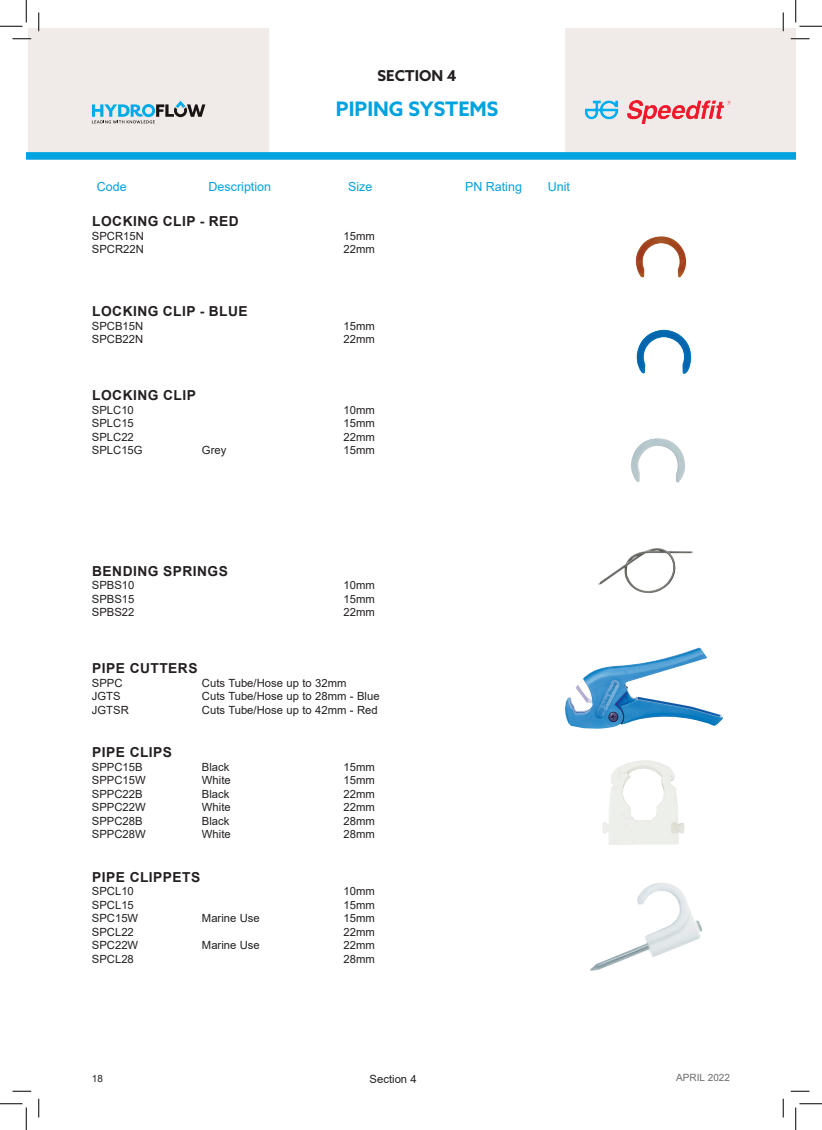
<style>
.page{position:relative;width:822px;height:1130px;background:#fff}
.page>*{position:absolute;margin:0;border:0;box-sizing:border-box;transform-origin:0 0}
.t1{font:700 20px "Azo Sans";color:#00a2df}
.t2{font:700 15px "Azo Sans";color:#231f20}
.Sub-Heads{font:700 13.75px "Arial";letter-spacing:.035em;color:#231f20}
.t3{font:12.5px "Arial";color:#00a2df}
.Copy{font:11.25px "Arial";color:#231f20}
.t4{font:10px "Arial";color:#6c6d70}
.t5{font:10px "Arial";color:#231f20}
</style>
<div class="page">
<div style="left:28px;top:28px;width:767px;height:132px;background:#f0eae9"></div>
<div style="left:269px;top:27px;width:296px;height:125px;background:#fff"></div>
<svg style="left:92px;top:101px;width:113px;height:22px"></svg>
<div style="left:26px;top:152px;width:769px;height:8px;background:#00a2df"></div>
<img style="left:585px;top:100px;width:145px;height:24px">
<img style="left:598px;top:548px;width:95px;height:45px">
<img style="left:565px;top:647px;width:158px;height:82px">
<img style="left:602px;top:760px;width:82px;height:85px">
<img style="left:589px;top:883px;width:113px;height:88px">
<img style="left:635px;top:236px;width:52px;height:42px">
<img style="left:636px;top:329px;width:56px;height:45px">
<img style="left:631px;top:438px;width:54px;height:45px">
<svg style="left:12px;top:38px;width:19px;height:2px"></svg>
<svg style="left:790px;top:38px;width:19px;height:2px"></svg>
<svg style="left:12px;top:1090px;width:19px;height:2px"></svg>
<svg style="left:790px;top:1090px;width:19px;height:2px"></svg>
<svg style="left:38px;top:13px;width:2px;height:18px"></svg>
<svg style="left:38px;top:1099px;width:2px;height:18px"></svg>
<svg style="left:782px;top:13px;width:2px;height:18px"></svg>
<svg style="left:782px;top:1099px;width:2px;height:18px"></svg>
<svg style="left:0;top:0;width:27px;height:27px"></svg>
<svg style="left:0;top:1103px;width:27px;height:27px"></svg>
<svg style="left:795px;top:0;width:27px;height:27px"></svg>
<svg style="left:795px;top:1103px;width:27px;height:27px"></svg>
<h2 class="t2" style="left:377px;top:65px;width:81px">SECTION 4</h2>
<h1 class="t1" style="left:336px;top:96px;width:164px">PIPING SYSTEMS</h1>
<p class="t3" style="left:97px;top:178px;width:31px">Code</p>
<p class="t3" style="left:208px;top:178px;width:64px">Description</p>
<p class="t3" style="left:348px;top:178px;width:26px">Size</p>
<p class="t3" style="left:465px;top:178px;width:58px">PN Rating</p>
<p class="t3" style="left:547px;top:178px;width:24px">Unit</p>
<p class="Sub-Heads" style="left:92px;top:212px;width:148px">LOCKING CLIP - RED</p>
<p class="Copy" style="left:92px;top:228px;width:53px">SPCR15N</p>
<p class="Copy" style="left:343px;top:228px;width:33px">15mm</p>
<p class="Copy" style="left:92px;top:241px;width:53px">SPCR22N</p>
<p class="Copy" style="left:343px;top:241px;width:33px">22mm</p>
<p class="Sub-Heads" style="left:92px;top:302px;width:157px">LOCKING CLIP - BLUE</p>
<p class="Copy" style="left:92px;top:318px;width:53px">SPCB15N</p>
<p class="Copy" style="left:343px;top:318px;width:33px">15mm</p>
<p class="Copy" style="left:92px;top:331px;width:53px">SPCB22N</p>
<p class="Copy" style="left:343px;top:331px;width:33px">22mm</p>
<p class="Sub-Heads" style="left:92px;top:386px;width:105px">LOCKING CLIP</p>
<p class="Copy" style="left:92px;top:402px;width:43px">SPLC10</p>
<p class="Copy" style="left:343px;top:402px;width:33px">10mm</p>
<p class="Copy" style="left:92px;top:415px;width:43px">SPLC15</p>
<p class="Copy" style="left:343px;top:415px;width:33px">15mm</p>
<p class="Copy" style="left:92px;top:429px;width:43px">SPLC22</p>
<p class="Copy" style="left:343px;top:429px;width:33px">22mm</p>
<p class="Copy" style="left:92px;top:442px;width:52px">SPLC15G</p>
<p class="Copy" style="left:202px;top:442px;width:26px">Grey</p>
<p class="Copy" style="left:343px;top:442px;width:33px">15mm</p>
<p class="Sub-Heads" style="left:92px;top:561px;width:137px">BENDING SPRINGS</p>
<p class="Copy" style="left:92px;top:577px;width:44px">SPBS10</p>
<p class="Copy" style="left:343px;top:577px;width:33px">10mm</p>
<p class="Copy" style="left:92px;top:591px;width:44px">SPBS15</p>
<p class="Copy" style="left:343px;top:591px;width:33px">15mm</p>
<p class="Copy" style="left:92px;top:604px;width:44px">SPBS22</p>
<p class="Copy" style="left:343px;top:604px;width:33px">22mm</p>
<p class="Sub-Heads" style="left:92px;top:659px;width:107px">PIPE CUTTERS</p>
<p class="Copy" style="left:92px;top:675px;width:32px">SPPC</p>
<p class="Copy" style="left:202px;top:675px;width:146px">Cuts Tube/Hose up to 32mm</p>
<p class="Copy" style="left:92px;top:688px;width:30px">JGTS</p>
<p class="Copy" style="left:202px;top:688px;width:179px">Cuts Tube/Hose up to 28mm - Blue</p>
<p class="Copy" style="left:92px;top:702px;width:38px">JGTSR</p>
<p class="Copy" style="left:202px;top:702px;width:177px">Cuts Tube/Hose up to 42mm - Red</p>
<p class="Sub-Heads" style="left:92px;top:743px;width:81px">PIPE CLIPS</p>
<p class="Copy" style="left:92px;top:759px;width:52px">SPPC15B</p>
<p class="Copy" style="left:202px;top:759px;width:29px">Black</p>
<p class="Copy" style="left:343px;top:759px;width:33px">15mm</p>
<p class="Copy" style="left:92px;top:772px;width:55px">SPPC15W</p>
<p class="Copy" style="left:202px;top:772px;width:30px">White</p>
<p class="Copy" style="left:343px;top:772px;width:33px">15mm</p>
<p class="Copy" style="left:92px;top:786px;width:52px">SPPC22B</p>
<p class="Copy" style="left:202px;top:786px;width:29px">Black</p>
<p class="Copy" style="left:343px;top:786px;width:33px">22mm</p>
<p class="Copy" style="left:92px;top:799px;width:55px">SPPC22W</p>
<p class="Copy" style="left:202px;top:799px;width:30px">White</p>
<p class="Copy" style="left:343px;top:799px;width:33px">22mm</p>
<p class="Copy" style="left:92px;top:813px;width:52px">SPPC28B</p>
<p class="Copy" style="left:202px;top:813px;width:29px">Black</p>
<p class="Copy" style="left:343px;top:813px;width:33px">28mm</p>
<p class="Copy" style="left:92px;top:826px;width:55px">SPPC28W</p>
<p class="Copy" style="left:202px;top:826px;width:30px">White</p>
<p class="Copy" style="left:343px;top:826px;width:33px">28mm</p>
<p class="Sub-Heads" style="left:92px;top:867px;width:110px">PIPE CLIPPETS</p>
<p class="Copy" style="left:92px;top:883px;width:43px">SPCL10</p>
<p class="Copy" style="left:343px;top:883px;width:33px">10mm</p>
<p class="Copy" style="left:92px;top:897px;width:43px">SPCL15</p>
<p class="Copy" style="left:343px;top:897px;width:33px">15mm</p>
<p class="Copy" style="left:92px;top:910px;width:48px">SPC15W</p>
<p class="Copy" style="left:202px;top:910px;width:59px">Marine Use</p>
<p class="Copy" style="left:343px;top:910px;width:33px">15mm</p>
<p class="Copy" style="left:92px;top:924px;width:43px">SPCL22</p>
<p class="Copy" style="left:343px;top:924px;width:33px">22mm</p>
<p class="Copy" style="left:92px;top:937px;width:48px">SPC22W</p>
<p class="Copy" style="left:202px;top:937px;width:59px">Marine Use</p>
<p class="Copy" style="left:343px;top:937px;width:33px">22mm</p>
<p class="Copy" style="left:92px;top:951px;width:43px">SPCL28</p>
<p class="Copy" style="left:343px;top:951px;width:33px">28mm</p>
<p class="t5" style="left:92px;top:1072px;width:13px">18</p>
<p class="Copy" style="left:369px;top:1072px;width:49px">Section 4</p>
<p class="t4" style="left:676px;top:1070px;width:55px">APRIL 2022</p>
</div>
